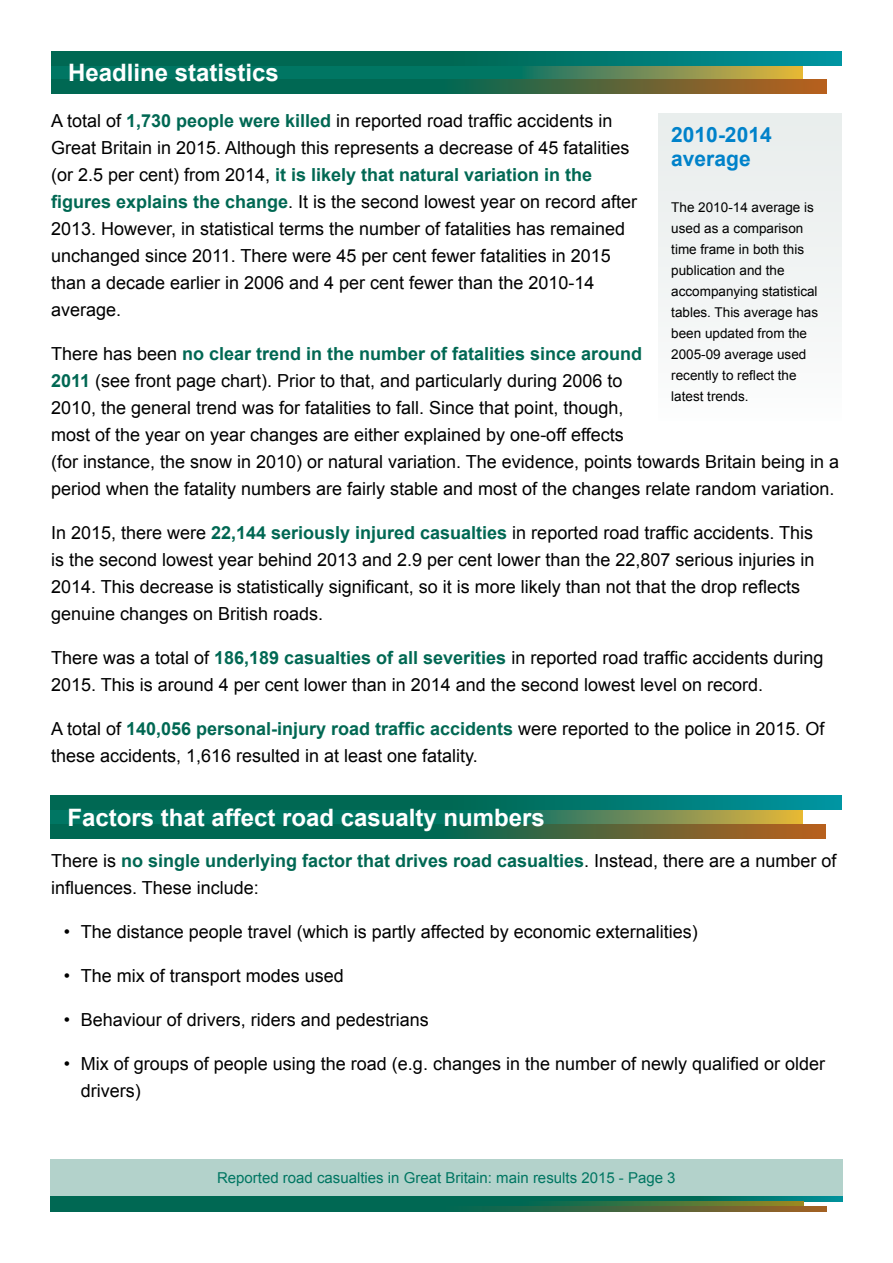
<style>
.page{position:relative;width:893px;height:1263px;background:#fff}
.page>*{position:absolute;margin:0;border:0;box-sizing:border-box;transform-origin:0 0}
.t1{font:700 24px "Arial";color:#fff}
.bold_intro_text{font:700 21px/24px "Arial";color:#0082ca}
.t2{font:18px/27px "Arial";color:#000}
.t3{font:15px "Arial";color:#007662}
.bold_intro_text-2{font:13.5px/21px "Arial";color:#000}
.s1{font-weight:700;color:#006853}
</style>
<div class="page">
<div style="left:658px;top:114px;width:184px;height:307px;background:#f1f4f3"></div>
<div style="left:50px;top:1160px;width:792px;height:36px;background:#b3d2cb"></div>
<svg style="left:50px;top:1196px;width:792px;height:5px;background:#006b59"></svg>
<svg style="left:50px;top:1201px;width:753px;height:5px;background:#1b6d4a"></svg>
<svg style="left:50px;top:1206px;width:777px;height:6px;background:#256647"></svg>
<svg style="left:51px;top:65px;width:752px;height:15px;background:#2c7d5b"></svg>
<svg style="left:51px;top:51px;width:791px;height:14px;background:#007265"></svg>
<svg style="left:51px;top:80px;width:775px;height:14px;background:#306544"></svg>
<svg style="left:50px;top:810px;width:752px;height:15px;background:#2f7e5b"></svg>
<svg style="left:50px;top:796px;width:791px;height:14px;background:#007265"></svg>
<svg style="left:50px;top:825px;width:776px;height:14px;background:#306544"></svg>
<p class="t1" style="left:68px;top:57px;width:212px">Headline statistics</p>
<p class="t2" style="left:51px;top:107px;width:588px">A total of <span class="s1">1,730 people were killed</span> in reported road traffic accidents in Great Britain in 2015. Although this represents a decrease of 45 fatalities (or 2.5 per cent) from 2014, <span class="s1">it is likely that natural variation in the figures explains the change</span>. It is the second lowest year on record after 2013. However, in statistical terms the number of fatalities has remained unchanged since 2011. There were 45 per cent fewer fatalities in 2015 than a decade earlier in 2006 and 4 per cent fewer than the 2010-14 average.</p>
<p class="t2" style="left:51px;top:340px;width:790px">There has been <span class="s1">no clear trend in the number of fatalities since around<br>2011</span> (see front page chart). Prior to that, and particularly during 2006 to<br>2010, the general trend was for fatalities to fall. Since that point, though,<br>most of the year on year changes are either explained by one-off effects<br>(for instance, the snow in 2010) or natural variation. The evidence, points towards Britain being in a period when the fatality numbers are fairly stable and most of the changes relate random variation.</p>
<p class="t2" style="left:51px;top:519px;width:765px">In 2015, there were <span class="s1">22,144 seriously injured casualties</span> in reported road traffic accidents. This is the second lowest year behind 2013 and 2.9 per cent lower than the 22,807 serious injuries in 2014. This decrease is statistically significant, so it is more likely than not that the drop reflects genuine changes on British roads.</p>
<p class="t2" style="left:51px;top:644px;width:774px">There was a total of <span class="s1">186,189 casualties of all severities</span> in reported road traffic accidents during<br>2015. This is around 4 per cent lower than in 2014 and the second lowest level on record.</p>
<p class="t2" style="left:51px;top:715px;width:775px">A total of <span class="s1">140,056 personal-injury road traffic accidents</span> were reported to the police in 2015. Of these accidents, 1,616 resulted in at least one fatality.</p>
<p class="bold_intro_text" style="left:671px;top:123px;width:102px">2010-2014 average</p>
<p class="bold_intro_text-2" style="left:671px;top:197px;width:148px">The 2010-14 average is used as a comparison time frame in both this publication and the accompanying statistical tables. This average has been updated from the<br>2005-09 average used recently to reflect the latest trends.</p>
<p class="t1" style="left:67px;top:802px;width:479px">Factors that affect road casualty numbers</p>
<p class="t2" style="left:51px;top:847px;width:787px">There is <span class="s1">no single underlying factor that drives road casualties</span>. Instead, there are a number of influences. These include:</p>
<p class="t2" style="left:64px;top:918px;width:635px">• The distance people travel (which is partly affected by economic externalities)</p>
<p class="t2" style="left:64px;top:962px;width:282px">• The mix of transport modes used</p>
<p class="t2" style="left:64px;top:1006px;width:367px">• Behaviour of drivers, riders and pedestrians</p>
<p class="t2" style="left:81px;top:1050px;width:746px;text-indent:-17px">• Mix of groups of people using the road (e.g. changes in the number of newly qualified or older drivers)</p>
<p class="t3" style="left:217px;top:1168px;width:460px">Reported road casualties in Great Britain: main results 2015 - Page 3</p>
</div>
